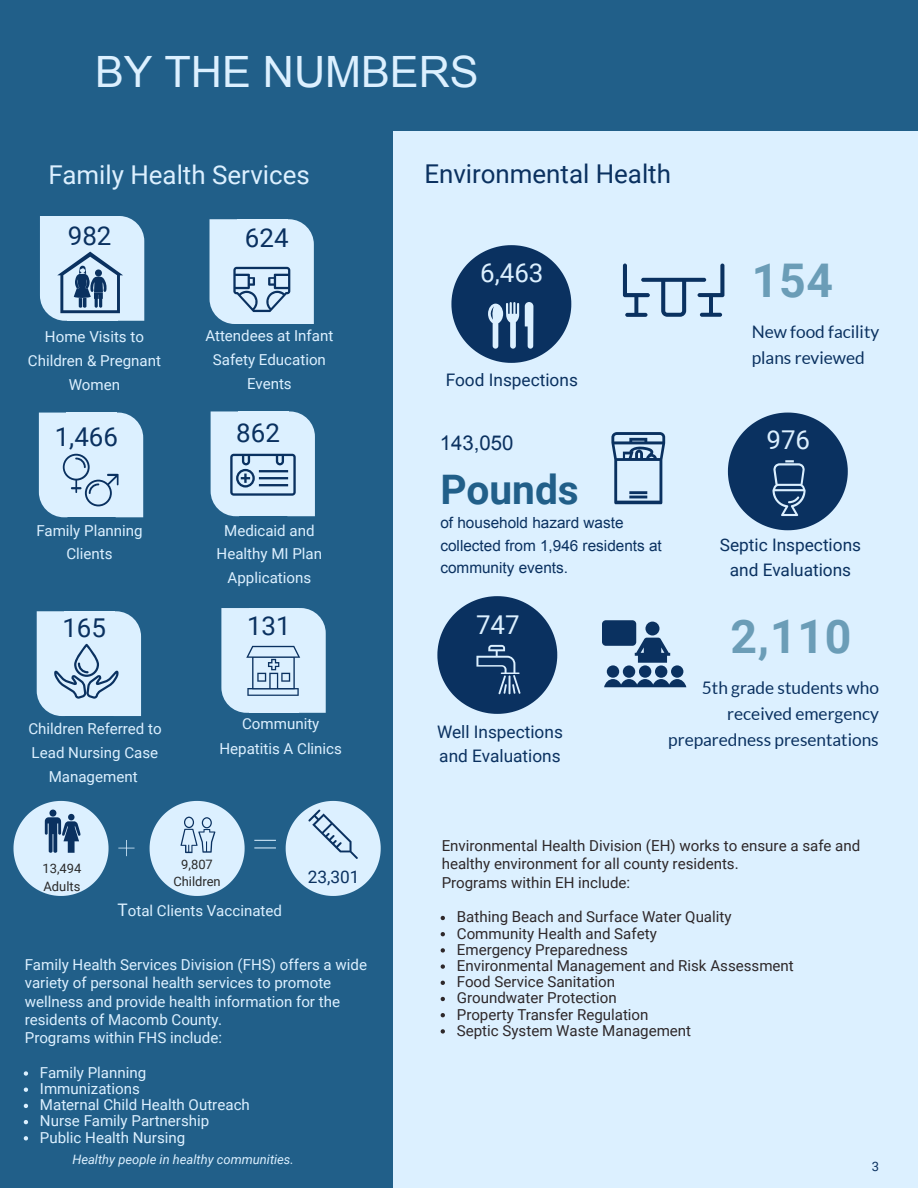
<style>
.page{position:relative;width:918px;height:1188px;background:#215f89}
.page>*{position:absolute;margin:0;border:0;box-sizing:border-box;transform-origin:0 0}
.t1{font:700 46.5px "Roboto";letter-spacing:.015em;color:#6b9db7}
.t2{font:43.2px "Arial";color:#dcf0ff}
.t3{font:700 40.65px "Roboto";color:#215f89}
.t4{font:25.95px "Roboto";color:#0a3160}
.t5{font:25.95px "Roboto";color:#dcf0ff}
.t6{font:20.4px "Arial";color:#0a3160}
.t7{font:17.25px/26px "Lato";color:#0a3160;text-align:right}
.t8{font:17.25px/24.9px "Roboto";color:#0a3160}
.t9{font:15.3px/22.6px "Arial";color:#0a3160}
.t10{font:15.15px/23.7px "Roboto";color:#dcf0ff;text-align:center}
.t11{font:15.15px/16.2px "Roboto";color:#2e282a}
.t12{font:italic 12.9px "Roboto";color:#dcf0ff}
.t13{font:12.9px/17.2px "Roboto";color:#292929}
.t14{font:12.9px "Roboto";color:#0a3160}
.s1{font-size:17.25px}
</style>
<div class="page">
<div style="left:393px;top:132px;width:525px;height:1056px;background:#dcf0ff"></div>
<svg style="left:441px;top:916px;width:4px;height:4px"></svg>
<svg style="left:441px;top:932px;width:4px;height:4px"></svg>
<svg style="left:441px;top:948px;width:4px;height:5px"></svg>
<svg style="left:441px;top:964px;width:4px;height:5px"></svg>
<svg style="left:441px;top:981px;width:4px;height:4px"></svg>
<svg style="left:441px;top:997px;width:4px;height:4px"></svg>
<svg style="left:441px;top:1013px;width:4px;height:4px"></svg>
<svg style="left:441px;top:1029px;width:4px;height:5px"></svg>
<svg style="left:451px;top:245px;width:120px;height:118px"></svg>
<svg style="left:437px;top:596px;width:120px;height:118px"></svg>
<svg style="left:728px;top:413px;width:120px;height:117px"></svg>
<svg style="left:611px;top:432px;width:54px;height:72px"></svg>
<svg style="left:40px;top:216px;width:104px;height:105px;background:#bcd4e8"></svg>
<svg style="left:39px;top:413px;width:104px;height:104px;background:#cee4f5"></svg>
<svg style="left:210px;top:219px;width:104px;height:105px;background:#c8def0"></svg>
<svg style="left:211px;top:411px;width:104px;height:105px;background:#c5dbee"></svg>
<svg style="left:37px;top:611px;width:104px;height:105px;background:#cae0f2"></svg>
<svg style="left:221px;top:608px;width:105px;height:105px;background:#cae1f2"></svg>
<svg style="left:602px;top:620px;width:84px;height:67px"></svg>
<svg style="left:24px;top:1071px;width:4px;height:5px"></svg>
<svg style="left:24px;top:1088px;width:4px;height:4px"></svg>
<svg style="left:24px;top:1104px;width:4px;height:4px"></svg>
<svg style="left:24px;top:1120px;width:4px;height:4px"></svg>
<svg style="left:24px;top:1136px;width:4px;height:4px"></svg>
<svg style="left:623px;top:264px;width:101px;height:53px"></svg>
<svg style="left:286px;top:801px;width:95px;height:95px"></svg>
<svg style="left:118px;top:840px;width:17px;height:16px"></svg>
<svg style="left:254px;top:840px;width:22px;height:1px"></svg>
<svg style="left:254px;top:847px;width:22px;height:1px"></svg>
<svg style="left:14px;top:801px;width:95px;height:95px"></svg>
<svg style="left:150px;top:801px;width:95px;height:95px"></svg>
<h2 class="t2" style="left:95px;top:48px;width:385px">BY THE NUMBERS</h2>
<h3 class="t5" style="left:49px;top:160px;width:263px">Family Health Services</h3>
<h3 class="t4" style="left:424px;top:158px;width:248px">Environmental Health</h3>
<h3 class="t4" style="left:68px;top:221px;width:45px">982</h3>
<h3 class="t4" style="left:245px;top:223px;width:45px">624</h3>
<p class="t10" style="left:28px;top:325px;width:135px">Home Visits to<br>Children &amp; Pregnant<br>Women</p>
<h3 class="t4" style="left:55px;top:422px;width:65px">1,466</h3>
<p class="t10" style="left:205px;top:324px;width:129px">Attendees at Infant<br>Safety Education<br>Events</p>
<h3 class="t4" style="left:236px;top:418px;width:45px">862</h3>
<p class="t10" style="left:36px;top:519px;width:108px">Family Planning<br>Clients</p>
<p class="t10" style="left:217px;top:519px;width:107px">Medicaid and<br>Healthy MI Plan<br>Applications</p>
<h3 class="t4" style="left:62px;top:613px;width:45px">165</h3>
<h3 class="t4" style="left:247px;top:611px;width:45px">131</h3>
<p class="t10" style="left:28px;top:717px;width:135px">Children Referred to<br>Lead Nursing Case<br>Management</p>
<p class="t10" style="left:219px;top:711px;width:124px;line-height:24.9px">Community<br>Hepatitis A Clinics</p>
<p class="t13" style="left:173px;top:856px;width:49px;text-align:center">9,807<br>Children</p>
<p class="t10" style="left:118px;top:899px;width:166px"><span class="s1">T</span>otal Clients Vaccinated</p>
<p class="t13" style="left:43px;top:860px;width:40px">13,494<br>Adults</p>
<p class="t8" style="left:308px;top:865px;width:53px">23,301</p>
<p class="t10" style="left:25px;top:956px;width:344px;line-height:18.3px;text-align:left">Family Health Services Division (FHS) offers a wide variety of personal health services to promote wellness and provide health information for the residents of Macomb County.<br>Programs within FHS include:</p>
<p class="t10" style="left:40px;top:1065px;width:212px;line-height:16.2px;text-align:left">Family Planning<br>Immunizations<br>Maternal Child Health Outreach<br>Nurse Family Partnership<br>Public Health Nursing</p>
<p class="t12" style="left:72px;top:1152px;width:223px">Healthy people in healthy communities.</p>
<h3 class="t5" style="left:480px;top:258px;width:65px">6,463</h3>
<p class="t8" style="left:446px;top:367px;width:134px">Food Inspections</p>
<h3 class="t6" style="left:440px;top:431px;width:75px">143,050</h3>
<h3 class="t3" style="left:440px;top:467px;width:140px">Pounds</h3>
<p class="t9" style="left:440px;top:511px;width:223px">of household hazard waste collected from 1,946 residents at community events.</p>
<h1 class="t1" style="left:752px;top:254px;width:83px">154</h1>
<p class="t7" style="left:752px;top:319px;width:129px;text-align:left">New food facility plans reviewed</p>
<h3 class="t5" style="left:767px;top:425px;width:45px">976</h3>
<p class="t8" style="left:720px;top:532px;width:143px;text-align:center">Septic Inspections and Evaluations</p>
<h3 class="t5" style="left:476px;top:610px;width:45px">747</h3>
<p class="t8" style="left:437px;top:719px;width:127px">Well Inspections and Evaluations</p>
<h1 class="t1" style="left:731px;top:610px;width:122px">2,110</h1>
<p class="t7" style="left:668px;top:675px;width:212px">5th grade students who received emergency preparedness presentations</p>
<p class="t11" style="left:442px;top:837px;width:420px;line-height:18.3px">Environmental Health Division (EH) works to ensure a safe and healthy environment for all county residents.<br>Programs within EH include:</p>
<p class="t11" style="left:457px;top:909px;width:339px">Bathing Beach and Surface Water Quality<br>Community Health and Safety<br>Emergency Preparedness<br>Environmental Management and Risk Assessment<br>Food Service Sanitation<br>Groundwater Protection<br>Property Transfer Regulation<br>Septic System Waste Management</p>
<p class="t14" style="left:872px;top:1159px;width:9px">3</p>
</div>
